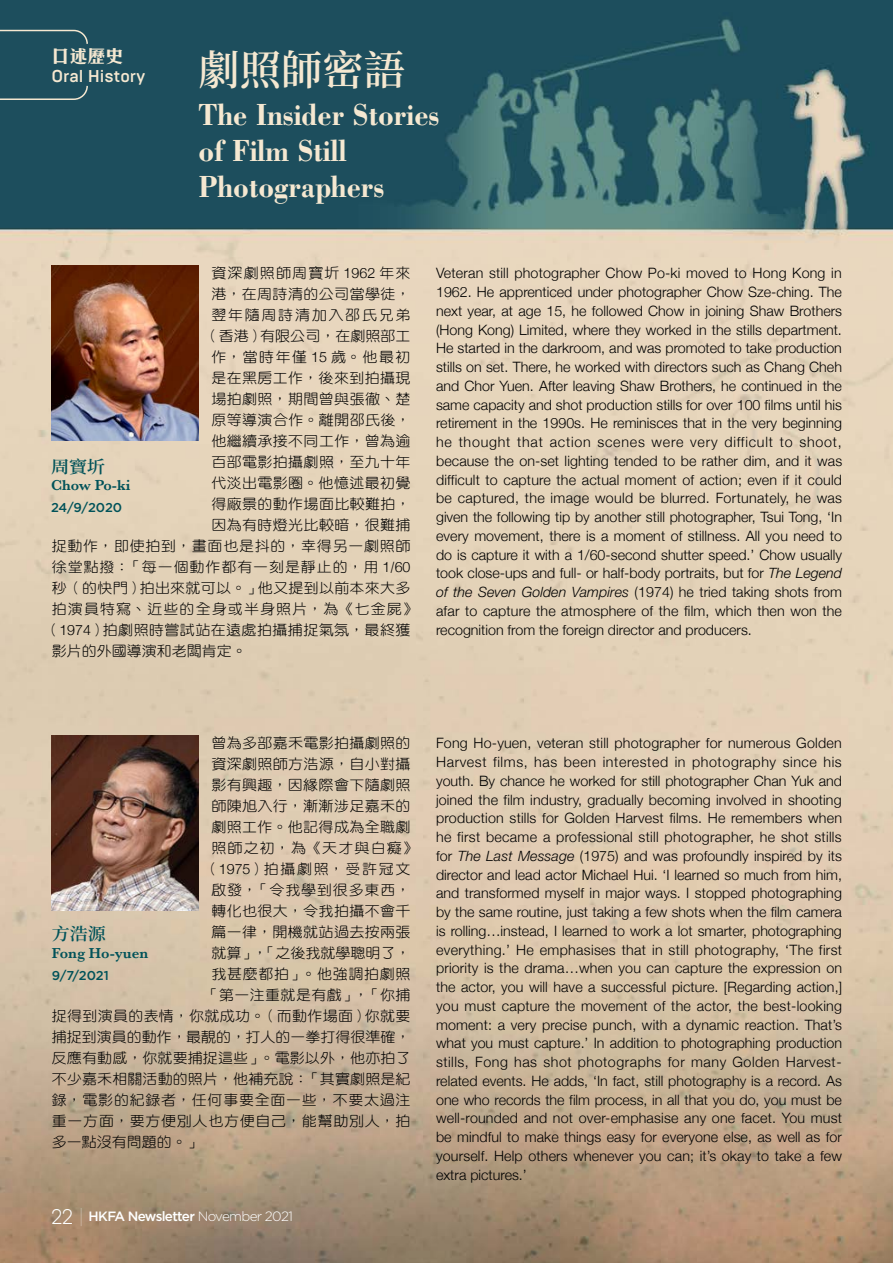
<style>
.page{position:relative;width:893px;height:1263px;background:#fff}
.page>*{position:absolute;margin:0;border:0;box-sizing:border-box;transform-origin:0 0}
.t1{font:600 41.25px "Source Han Serif TC";color:#f5e8d1}
.t2{font:700 31.5px/36px "Bodoni";color:#f5e8d1;scale:.9 1}
.t3{font:700 18px "C Hei 3 HK";color:#f5e8d1}
.t4{font:500 17.1px "Brutal Type";color:#f5e8d1}
.t5{font:600 17.1px "Source Han Serif TC";color:#005259;scale:1.05 1}
.t6{font:600 15px "Baskerville";color:#005259}
.t7{font:300 14.25px/18.8px "Helvetica Neue";color:#000;text-align:justify}
.t8{font:14.25px/21px "DF Yuan Std W3";letter-spacing:.025em;color:#000;text-align:center;scale:1.05 1}
.t9{font:14.25px/21px "DF Yuan Std W3";letter-spacing:.05em;color:#000;scale:1.05 1}
.t10{font:500 13.5px "Gotham";letter-spacing:-.05em;color:#fff}
.t11{font:500 12.9px "Gotham";color:#005259}
.s1{font-family:"Helvetica Neue";font-weight:300}
.s2{font-style:italic}
.s3{font-family:"Brutal Type";font-weight:300;font-size:21px}
.s4{font-family:"Brutal Type";font-weight:100;font-size:21.6px}
.s5{font-weight:300}
</style>
<div class="page">
<img style="left:0;top:0;width:893px;height:1263px">
<div style="left:0;top:30px;width:88px;height:70px;background:#1d4e5d"></div>
<img style="left:52px;top:266px;width:147px;height:174px">
<img style="left:52px;top:736px;width:147px;height:174px">
<p class="t3" style="left:51px;top:48px;width:73px">口述歷史</p>
<p class="t4" style="left:51px;top:65px;width:95px">Oral History</p>
<p class="t1" style="left:199px;top:46px;width:208px">劇照師密語</p>
<p class="t2" style="left:199px;top:95px;width:269px">The Insider Stories</p>
<p class="t2" style="left:199px;top:131px;width:208px">of Film Still<br>Photographers</p>
<p class="t8" style="left:204px;top:263px;width:198px">資深劇照師周寶圻 <span class="s1">1962</span> 年來港，在周詩清的公司當學徒，翌年隨周詩清加入邵氏兄弟（香港）有限公司，在劇照部工作，當時年僅 <span class="s1">15</span> 歲。他最初是在黑房工作，後來到拍攝現場拍劇照，期間曾與張徹、楚原等導演合作。離開邵氏後，他繼續承接不同工作，曾為逾百部電影拍攝劇照，至九十年代淡出電影圈。他憶述最初覺得廠景的動作場面比較難拍，因為有時燈光比較暗，很難捕</p>
<p class="t9" style="left:52px;top:536px;width:350px">捉動作，即使拍到，畫面也是抖的，幸得另一劇照師徐堂點撥：「每一個動作都有一刻是靜止的，用 <span class="s1">1</span>/<span class="s1">60</span>秒（的快門）拍出來就可以。」他又提到以前本來大多拍演員特寫、近些的全身或半身照片，為《七金屍》</p>
<p class="t8" style="left:52px;top:620px;width:343px;text-align:left;text-indent:-7px">（<span class="s1">1974</span>）拍劇照時嘗試站在遠處拍攝捕捉氣氛，最終獲影片的外國導演和老闆肯定。</p>
<p class="t5" style="left:51px;top:457px;width:53px">周寶圻</p>
<p class="t6" style="left:51px;top:475px;width:81px">Chow Po-ki</p>
<p class="t11" style="left:51px;top:500px;width:73px">24/9/2020</p>
<p class="t7" style="left:436px;top:263px;width:408px">Veteran still photographer Chow Po-ki moved to Hong Kong in 1962. He apprenticed under photographer Chow Sze-ching. The next year, at age 15, he followed Chow in joining Shaw Brothers (Hong Kong) Limited, where they worked in the stills department.<br>He started in the darkroom, and was promoted to take production stills on set. There, he worked with directors such as Chang Cheh and Chor Yuen. After leaving Shaw Brothers, he continued in the same capacity and shot production stills for over 100 films until his retirement in the 1990s. He reminisces that in the very beginning he thought that action scenes were very difficult to shoot, because the on-set lighting tended to be rather dim, and it was difficult to capture the actual moment of action; even if it could be captured, the image would be blurred. Fortunately, he was given the following tip by another still photographer, Tsui Tong, ‘In every movement, there is a moment of stillness. All you need to do is capture it with a 1/60-second shutter speed.’ Chow usually took close-ups and full- or half-body portraits, but for <span class="s2">The Legend of the Seven Golden Vampires</span> (1974) he tried taking shots from afar to capture the atmosphere of the film, which then won the recognition from the foreign director and producers.</p>
<p class="t8" style="left:211px;top:732px;width:198px;text-align:left">曾為多部嘉禾電影拍攝劇照的資深劇照師方浩源，自小對攝影有興趣，因緣際會下隨劇照師陳旭入行，漸漸涉足嘉禾的劇照工作。他記得成為全職劇照師之初，為《天才與白癡》</p>
<p class="t8" style="left:204px;top:858px;width:198px">（<span class="s1">1975</span>）拍攝劇照，受許冠文啟發，「令我學到很多東西，轉化也很大，令我拍攝不會千篇一律，開機就站過去按兩張就算」，「之後我就學聰明了，我甚麼都拍」。他強調拍劇照</p>
<p class="t8" style="left:52px;top:984px;width:343px;text-align:justify;text-indent:152px">「第一注重就是有戲」，「你捕捉得到演員的表情，你就成功。（而動作場面）你就要捕捉到演員的動作，最靚的，打人的一拳打得很準確，反應有動感，你就要捕捉這些」。電影以外，他亦拍了不少嘉禾相關活動的照片，他補充說：「其實劇照是紀錄，電影的紀錄者，任何事要全面一些，不要太過注重一方面，要方便別人也方便自己，能幫助別人，拍多一點沒有問題的。」</p>
<p class="t5" style="left:52px;top:924px;width:53px">方浩源</p>
<p class="t6" style="left:52px;top:943px;width:98px">Fong Ho-yuen</p>
<p class="t11" style="left:52px;top:968px;width:59px">9/7/2021</p>
<p class="t10" style="left:51px;top:1209px;width:243px"><span class="s3">22</span> <span class="s4">|</span> HKFA Newsletter <span class="s5">November 2021</span></p>
<p class="t7" style="left:436px;top:733px;width:408px">Fong Ho-yuen, veteran still photographer for numerous Golden Harvest films, has been interested in photography since his youth. By chance he worked for still photographer Chan Yuk and joined the film industry, gradually becoming involved in shooting production stills for Golden Harvest films. He remembers when he first became a professional still photographer, he shot stills for <span class="s2">The Last Message</span> (1975) and was profoundly inspired by its director and lead actor Michael Hui. ‘I learned so much from him, and transformed myself in major ways. I stopped photographing by the same routine, just taking a few shots when the film camera is rolling…instead, I learned to work a lot smarter, photographing everything.’ He emphasises that in still photography, ‘The first priority is the drama…when you can capture the expression on the actor, you will have a successful picture. [Regarding action,] you must capture the movement of the actor, the best-looking moment: a very precise punch, with a dynamic reaction. That’s what you must capture.’ In addition to photographing production stills, Fong has shot photographs for many Golden Harvest&shy;related events. He adds, ‘In fact, still photography is a record. As one who records the film process, in all that you do, you must be well-rounded and not over-emphasise any one facet. You must be mindful to make things easy for everyone else, as well as for yourself. Help others whenever you can; it’s okay to take a few extra pictures.’</p>
</div>
